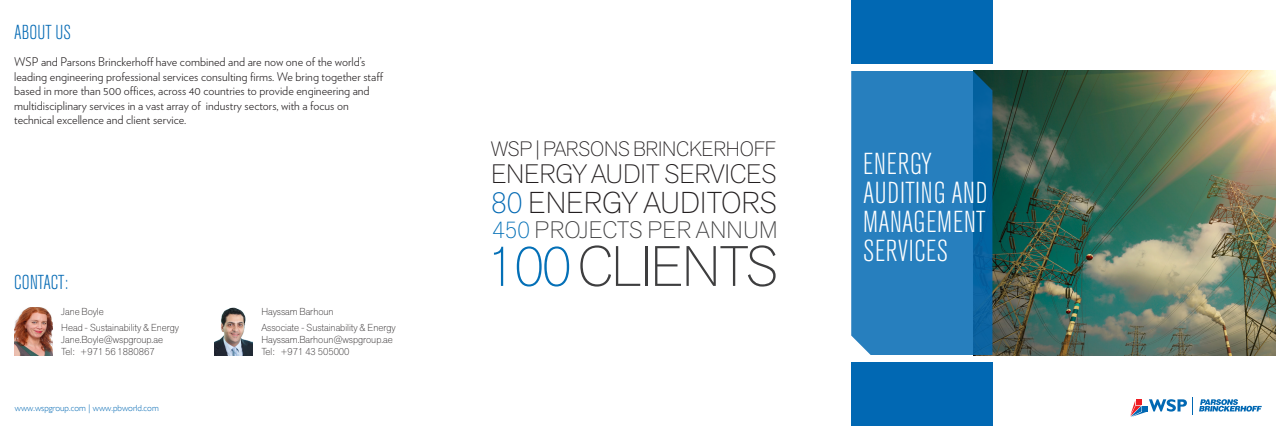
<style>
.page{position:relative;width:1276px;height:426px;background:#fff}
.page>*{position:absolute;margin:0;border:0;box-sizing:border-box;transform-origin:0 0}
._03_-_Heading_2{font:200 56.3px "Akzid Grtsk Next";letter-spacing:-.03em;color:#3e3e3f}
.t1{font:300 condensed 30px/29px "Akzidenz Grotesk Pro";letter-spacing:.02em;color:#fff}
.t2{font:200 29.8px "Akzid Grtsk Next";color:#231f20}
._03_-_Heading_2-2{font:200 26.4px "Akzid Grtsk Next";letter-spacing:-.01em;color:#231f20}
._03_-_Heading_2-3{font:200 23.6px "Akzid Grtsk Next";letter-spacing:.01em;color:#3e3e3f}
._03_-_Heading_2-4{font:200 20.6px "Akzid Grtsk Next";letter-spacing:-.01em;color:#231f20}
.t3{font:300 condensed 20px "Akzidenz Grotesk Pro";color:#0168b3}
.t4{font:300 12px/14.4px "Verlag";color:#231f20}
.Paragraph_Text{font:200 10px/12px "Akzid Grtsk Next";color:#231f20}
.t5{font:300 8.8px "Gill Sans";color:#0168b3}
.s1{color:#0470b7}
.s2{color:#0168b3}
</style>
<div class="page">
<div style="left:850px;top:0;width:142px;height:64px;background:#0168b3"></div>
<div style="left:850px;top:361px;width:142px;height:64px;background:#0168b3"></div>
<img style="left:992px;top:71px;width:284px;height:283px">
<svg style="left:851px;top:71px;width:141px;height:283px;background:#247cba"></svg>
<svg style="left:1130px;top:397px;width:63px;height:19px"></svg>
<svg style="left:1199px;top:399px;width:62px;height:12px"></svg>
<img style="left:15px;top:307px;width:37px;height:48px">
<img style="left:215px;top:307px;width:37px;height:48px">
<p class="t3" style="left:14px;top:19px;width:58px">ABOUT US</p>
<p class="t4" style="left:14px;top:54px;width:353px">WSP and Parsons Brinckerhoff have combined and are now one of the world’s</p>
<p class="t4" style="left:14px;top:69px;width:371px">leading engineering professional services consulting firms. We bring together staff based in more than 500 offices, across 40 countries to provide engineering and</p>
<p class="t4" style="left:14px;top:97px;width:336px">multidisciplinary services in a vast array of industry sectors, with a focus on</p>
<p class="t4" style="left:14px;top:112px;width:174px">technical excellence and client service.</p>
<p class="t3" style="left:14px;top:269px;width:56px">CONTACT:</p>
<p class="Paragraph_Text" style="left:61px;top:304px;width:44px">Jane Boyle</p>
<p class="Paragraph_Text" style="left:61px;top:321px;width:119px">Head - Sustainability &amp; Energy<br>Jane.Boyle@wspgroup.ae<br>Tel: +971 56 1880867</p>
<p class="t5" style="left:15px;top:402px;width:146px">www.wspgroup.com | www.pbworld.com</p>
<p class="Paragraph_Text" style="left:261px;top:304px;width:74px">Hayssam Barhoun</p>
<p class="Paragraph_Text" style="left:261px;top:321px;width:136px">Associate - Sustainability &amp; Energy<br>Hayssam.Barhoun@wspgroup.ae<br>Tel: +971 43 505000</p>
<p class="_03_-_Heading_2-4" style="left:491px;top:135px;width:287px">WSP | PARSONS BRINCKERHOFF</p>
<p class="_03_-_Heading_2-2" style="left:491px;top:157px;width:287px">ENERGY AUDIT SERVICES</p>
<p class="_03_-_Heading_2-3" style="left:492px;top:214px;width:287px"><span class="s1">450</span> PROJECTS PER ANNUM</p>
<p class="_03_-_Heading_2" style="left:487px;top:229px;width:293px"><span class="s1">100</span> CLIENTS</p>
<p class="t2" style="left:491px;top:183px;width:287px"><span class="s2">80</span> ENERGY AUDITORS</p>
<p class="t1" style="left:863px;top:148px;width:126px">ENERGY<br>AUDITING AND<br>MANAGEMENT<br>SERVICES</p>
</div>
